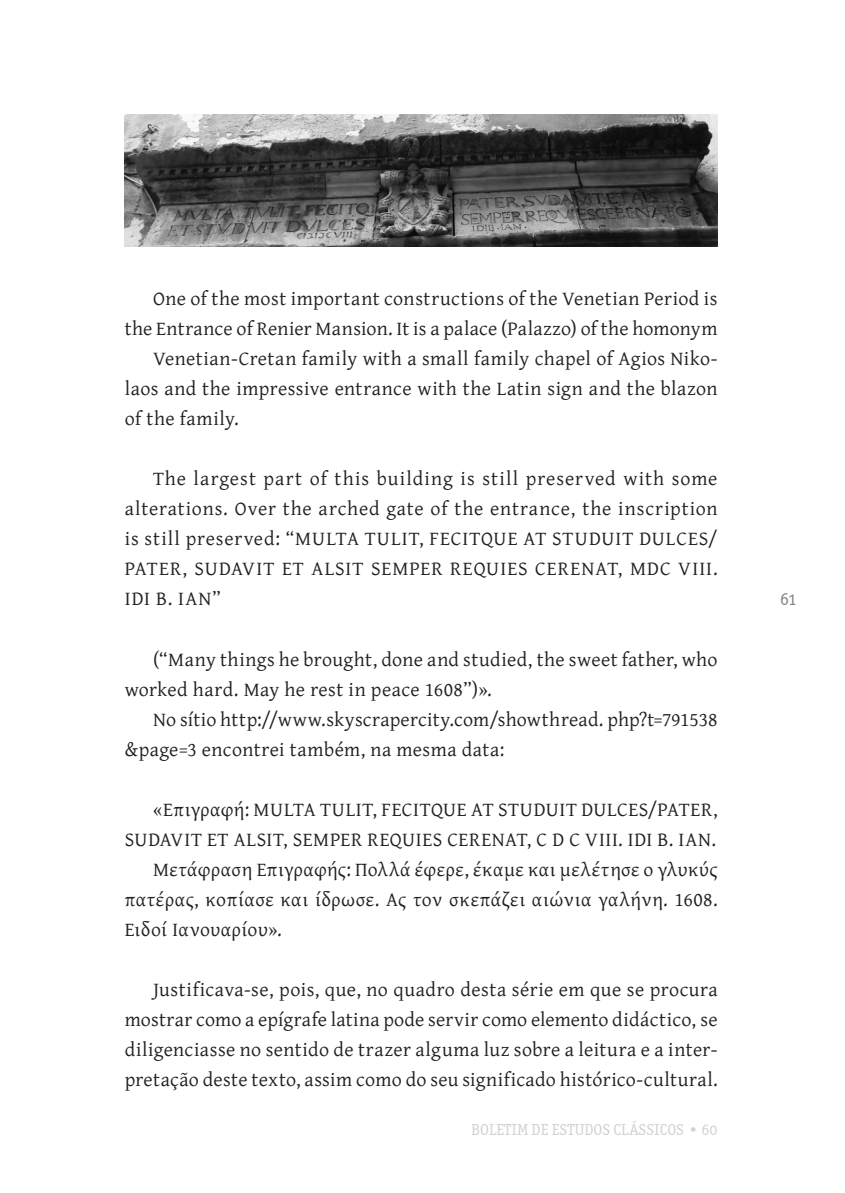
<style>
.page{position:relative;width:845px;height:1193px;background:#fff}
.page>*{position:absolute;margin:0;border:0;box-sizing:border-box;transform-origin:0 0}
.t1{font:20px/30px "Gentium Plus";letter-spacing:.02em;color:#231f20;text-align:justify}
.t2{font:18px "Officina Serif OSITCTT Book";color:#808285}
.t3{font:16px "Officina Serif OSITCTT Book";color:#d1d2d4}
</style>
<div class="page">
<img style="left:125px;top:115px;width:592px;height:131px">
<p class="t1" style="left:153px;top:282px;width:566px">One of the most important constructions of the Venetian Period is</p>
<p class="t1" style="left:125px;top:312px;width:594px">the Entrance of Renier Mansion. It is a palace (Palazzo) of the homonym</p>
<p class="t1" style="left:153px;top:342px;width:566px">Venetian-Cretan family with a small family chapel of Agios Niko-</p>
<p class="t1" style="left:125px;top:372px;width:594px">laos and the impressive entrance with the Latin sign and the blazon</p>
<p class="t1" style="left:125px;top:402px;width:116px">of the family.</p>
<p class="t1" style="left:125px;top:462px;width:594px;text-indent:28px">The largest part of this building is still preserved with some alterations. Over the arched gate of the entrance, the inscription is still preserved: “MULTA TULIT, FECITQUE AT STUDUIT DULCES/ PATER, SUDAVIT ET ALSIT SEMPER REQUIES CERENAT, MDC VIII.<br>IDI B. IAN”</p>
<p class="t1" style="left:125px;top:642px;width:594px;text-indent:28px">(“Many things he brought, done and studied, the sweet father, who worked hard. May he rest in peace 1608”)».</p>
<p class="t1" style="left:125px;top:702px;width:594px;text-indent:28px">No sítio http://www.skyscrapercity.com/showthread. php?t=791538 &amp;page=3 encontrei também, na mesma data:</p>
<p class="t1" style="left:153px;top:792px;width:566px">«Επιγραφή: MULTA TULIT, FECITQUE AT STUDUIT DULCES/PATER,</p>
<p class="t1" style="left:125px;top:822px;width:592px">SUDAVIT ET ALSIT, SEMPER REQUIES CERENAT, C D C VIII. IDI B. IAN.</p>
<p class="t1" style="left:153px;top:852px;width:566px">Μετάφραση Επιγραφής: Πολλά έφερε, έκαμε και μελέτησε ο γλυκύς</p>
<p class="t1" style="left:125px;top:882px;width:594px">πατέρας, κοπίασε και ίδρωσε. Ας τον σκεπάζει αιώνια γαλήνη. 1608.</p>
<p class="t1" style="left:125px;top:912px;width:158px">Ειδοί Ιανουαρίου».</p>
<p class="t1" style="left:125px;top:972px;width:594px;text-indent:28px">Justificava-se, pois, que, no quadro desta série em que se procura mostrar como a epígrafe latina pode servir como elemento didáctico, se diligenciasse no sentido de trazer alguma luz sobre a leitura e a inter&shy;pretação deste texto, assim como do seu significado histórico-cultural.</p>
<p class="t3" style="left:471px;top:1119px;width:248px">BOLETIM DE ESTUDOS CLÁSSICOS • 60</p>
<p class="t2" style="left:780px;top:588px;width:18px">61</p>
</div>
